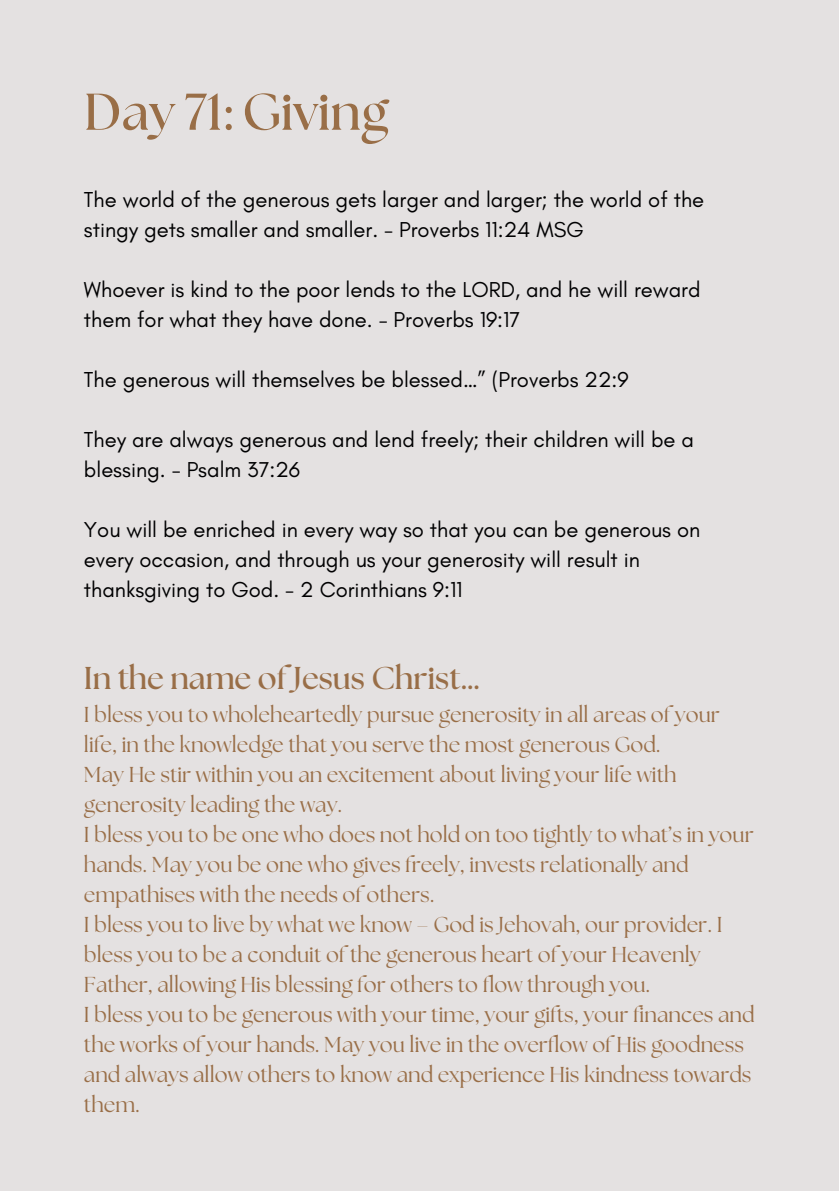
<style>
.page{position:relative;width:839px;height:1191px;background:#fff}
.page>*{position:absolute;margin:0;border:0;box-sizing:border-box;transform-origin:0 0}
.t1{font:700 51.6px "The Seasons";color:#996e47}
.t2{font:700 31.6px "The Seasons";color:#996e47}
.t3{font:22px/30px "Glacial Indifference";color:#000001}
.t4{font:21.6px/30px "The Seasons";color:#996e47}
</style>
<div class="page">
<div style="left:0;top:0;width:838px;height:1191px;background:#e4e1e1"></div>
<p class="t1" style="left:84px;top:88px;width:306px">Day 71: Giving</p>
<h1 class="t3" style="left:84px;top:184px;width:621px">The world of the generous gets larger and larger; the world of the stingy gets smaller and smaller. - Proverbs 11:24 MSG</h1>
<p class="t3" style="left:84px;top:274px;width:618px">Whoever is kind to the poor lends to the LORD, and he will reward them for what they have done. - Proverbs 19:17</p>
<p class="t3" style="left:84px;top:364px;width:546px">The generous will themselves be blessed…” (Proverbs 22:9</p>
<p class="t3" style="left:84px;top:424px;width:611px">They are always generous and lend freely; their children will be a blessing. - Psalm 37:26</p>
<p class="t3" style="left:84px;top:514px;width:618px">You will be enriched in every way so that you can be generous on every occasion, and through us your generosity will result in thanksgiving to God. - 2 Corinthians 9:11</p>
<p class="t2" style="left:84px;top:663px;width:396px">In the name of Jesus Christ…</p>
<p class="t4" style="left:84px;top:701px;width:637px">I bless you to wholeheartedly pursue generosity in all areas of your life, in the knowledge that you serve the most generous God.</p>
<p class="t4" style="left:84px;top:761px;width:594px">May He stir within you an excitement about living your life with generosity leading the way.</p>
<p class="t4" style="left:84px;top:821px;width:671px">I bless you to be one who does not hold on too tightly to what’s in your hands. May you be one who gives freely, invests relationally and empathises with the needs of others.</p>
<p class="t4" style="left:84px;top:911px;width:640px">I bless you to live by what we know – God is Jehovah, our provider. I bless you to be a conduit of the generous heart of your Heavenly<br>Father, allowing His blessing for others to flow through you.</p>
<p class="t4" style="left:84px;top:1001px;width:672px">I bless you to be generous with your time, your gifts, your finances and the works of your hands. May you live in the overflow of His goodness and always allow others to know and experience His kindness towards them.</p>
</div>
